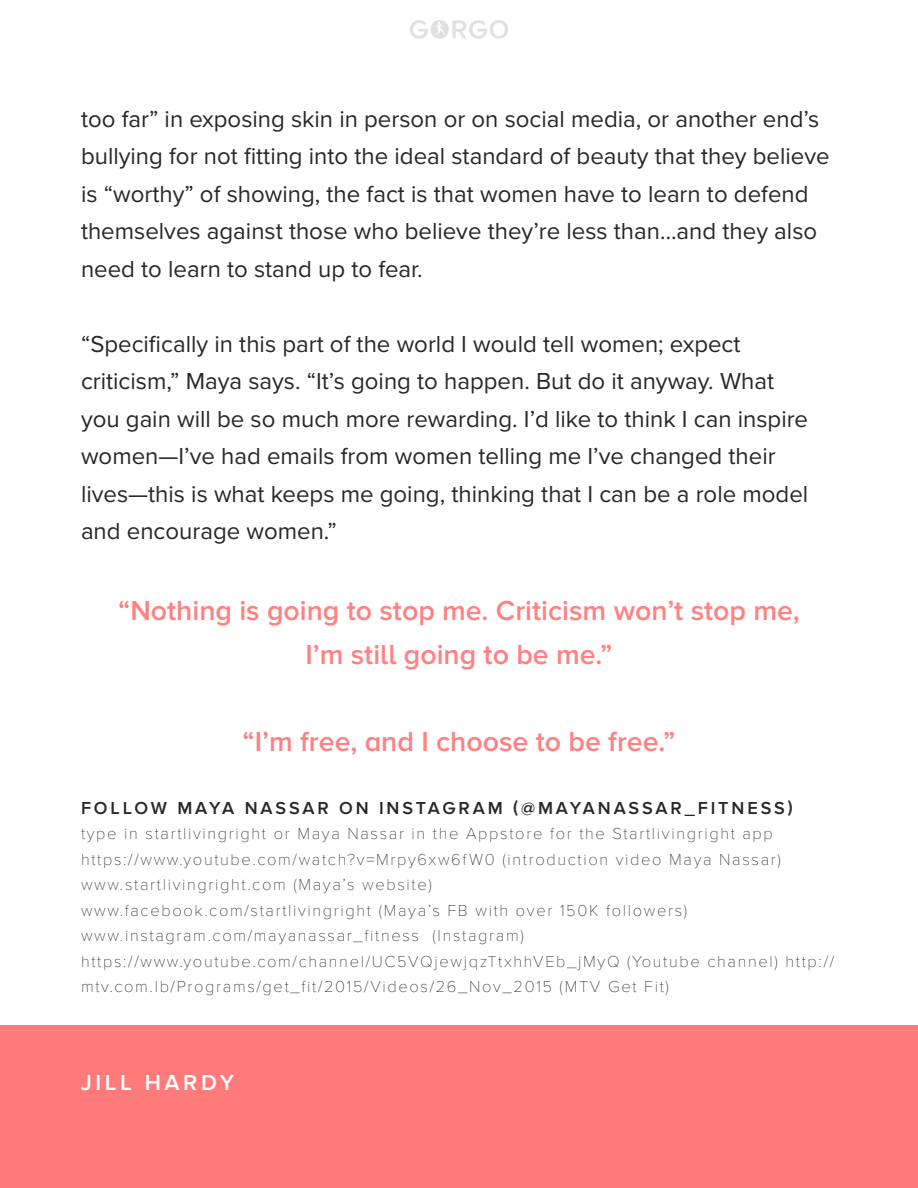
<style>
.page{position:relative;width:918px;height:1188px;background:#fff}
.page>*{position:absolute;margin:0;border:0;box-sizing:border-box;transform-origin:0 0}
.t1{font:600 28.5px/43.5px "Proxima Nova A";color:#ff8181;text-align:center}
.t2{font:24px/37.5px "Proxima Nova";color:#292829}
.t3{font:600 22.5px "Proxima Nova A";letter-spacing:.16em;color:#fff}
.t4{font:600 18px "Proxima Nova A";letter-spacing:.16em;color:#292829}
.t5{font:100 16.5px/25.5px "Proxima Nova T";letter-spacing:.1em;color:#292829}
</style>
<div class="page">
<svg style="left:410px;top:20px;width:98px;height:19px"></svg>
<div style="left:0;top:1025px;width:918px;height:163px;background:#ff7a7a"></div>
<p class="t2" style="left:81px;top:101px;width:750px">too far” in exposing skin in person or on social media, or another end’s bullying for not fitting into the ideal standard of beauty that they believe is “worthy” of showing, the fact is that women have to learn to defend themselves against those who believe they’re less than…and they also need to learn to stand up to fear.</p>
<p class="t2" style="left:81px;top:326px;width:729px">“Specifically in this part of the world I would tell women; expect criticism,” Maya says. “It’s going to happen. But do it anyway. What you gain will be so much more rewarding. I’d like to think I can inspire women—I’ve had emails from women telling me I’ve changed their lives—this is what keeps me going, thinking that I can be a role model and encourage women.”</p>
<p class="t1" style="left:118px;top:590px;width:683px">“Nothing is going to stop me. Criticism won’t stop me,<br>I’m still going to be me.”</p>
<p class="t1" style="left:243px;top:721px;width:434px">“I’m free, and I choose to be free.”</p>
<p class="t4" style="left:81px;top:798px;width:713px">FOLLOW MAYA NASSAR ON INSTAGRAM (@MAYANASSAR_FITNESS)</p>
<p class="t5" style="left:81px;top:821px;width:755px">type in startlivingright or Maya Nassar in the Appstore for the Startlivingright app https://www.youtube.com/watch?v=Mrpy6xw6fW0 (introduction video Maya Nassar) www.startlivingright.com (Maya’s website)<br>www.facebook.com/startlivingright (Maya’s FB with over 150K followers) www.instagram.com/mayanassar_fitness (Instagram) https://www.youtube.com/channel/UC5VQjewjqzTtxhhVEb_jMyQ (Youtube channel) http:// mtv.com.lb/Programs/get_fit/2015/Videos/26_Nov_2015 (MTV Get Fit)</p>
<p class="t3" style="left:81px;top:1070px;width:155px">JILL HARDY</p>
</div>
